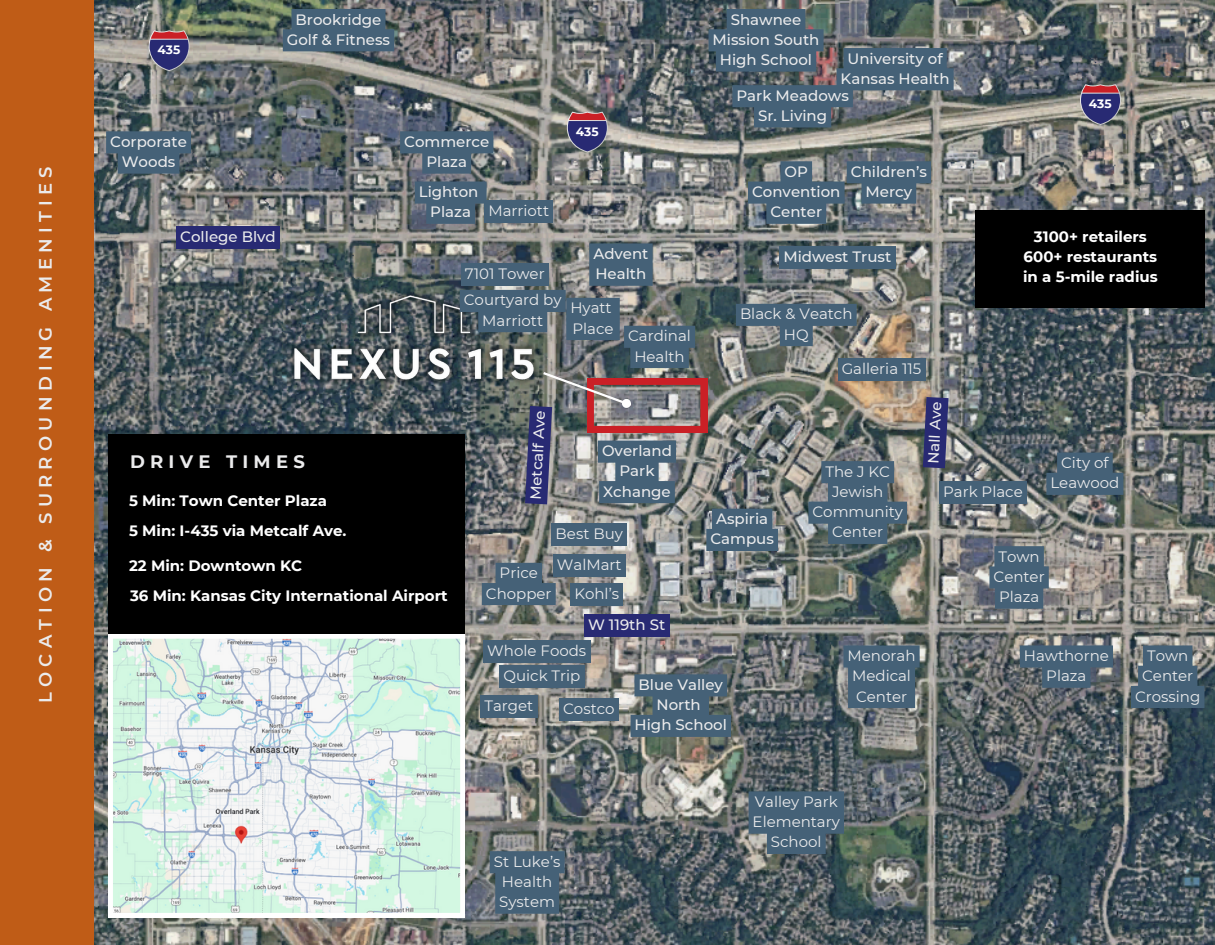
<style>
.page{position:relative;width:1215px;height:945px;background:#fff}
.page>*{position:absolute;margin:0;border:0;box-sizing:border-box;transform-origin:0 0}
.t1{font:600 18px "Montserrat";letter-spacing:.29em;color:#ebebec}
.t2{font:700 18px "Montserrat";letter-spacing:.29em;color:#ebebec}
.t3{font:15px/20.2px "Montserrat";color:#ebebec;text-align:center}
.t4{font:500 15px/20.2px "Montserrat";color:#ebebec;text-align:center}
.t5{font:700 15px/20.2px "Montserrat";color:#fff;text-align:center}
.t6{font:700 12.15px "Montserrat";color:#fff}
</style>
<div class="page">
<div style="left:0;top:0;width:94px;height:945px;background:#bf5c17"></div>
<img style="left:94px;top:0;width:1121px;height:945px">
<svg style="left:108px;top:634px;width:357px;height:283px"></svg>
<svg style="left:567px;top:112px;width:41px;height:40px;background:#59456f"></svg>
<svg style="left:1080px;top:84px;width:41px;height:41px;background:#5d4971"></svg>
<svg style="left:149px;top:30px;width:41px;height:41px;background:#604b73"></svg>
<div style="left:108px;top:435px;width:357px;height:199px;background:#000"></div>
<div style="left:976px;top:210px;width:229px;height:98px;background:#000"></div>
<img style="left:268px;top:286px;width:192px;height:103px">
<div style="left:838px;top:359px;width:88px;height:22px;background:#456177"></div>
<svg style="left:631px;top:674px;width:100px;height:63px;background:#4b6475"></svg>
<svg style="left:749px;top:791px;width:95px;height:63px;background:#4a6476"></svg>
<svg style="left:844px;top:645px;width:76px;height:63px;background:#4a6478"></svg>
<svg style="left:1020px;top:645px;width:93px;height:43px;background:#4e6475"></svg>
<svg style="left:1131px;top:645px;width:73px;height:63px;background:#4e6677"></svg>
<svg style="left:989px;top:546px;width:60px;height:63px;background:#4c6478"></svg>
<div style="left:939px;top:481px;width:88px;height:22px;background:#456177"></div>
<svg style="left:1046px;top:453px;width:77px;height:42px;background:#476073"></svg>
<svg style="left:709px;top:9px;width:245px;height:118px;background:#546570"></svg>
<svg style="left:106px;top:131px;width:85px;height:43px;background:#466073"></svg>
<svg style="left:283px;top:9px;width:111px;height:42px;background:#466174"></svg>
<svg style="left:400px;top:131px;width:93px;height:43px;background:#506677"></svg>
<svg style="left:415px;top:182px;width:72px;height:42px;background:#4a6377"></svg>
<div style="left:176px;top:226px;width:104px;height:22px;background:#282a73"></div>
<div style="left:584px;top:615px;width:85px;height:22px;background:#282a73"></div>
<svg style="left:923px;top:397px;width:26px;height:71px;background:#393a75"></svg>
<div style="left:484px;top:201px;width:69px;height:22px;background:#456177"></div>
<svg style="left:460px;top:243px;width:447px;height:308px;background:#6e7478"></svg>
<svg style="left:490px;top:851px;width:75px;height:63px;background:#486276"></svg>
<div style="left:552px;top:523px;width:75px;height:22px;background:#456177"></div>
<div style="left:553px;top:555px;width:73px;height:22px;background:#456177"></div>
<div style="left:570px;top:583px;width:53px;height:22px;background:#456177"></div>
<svg style="left:482px;top:563px;width:74px;height:42px;background:#4f6679"></svg>
<div style="left:483px;top:641px;width:107px;height:22px;background:#456177"></div>
<div style="left:499px;top:666px;width:86px;height:22px;background:#456177"></div>
<div style="left:480px;top:695px;width:57px;height:22px;background:#456177"></div>
<div style="left:559px;top:699px;width:60px;height:22px;background:#456177"></div>
<svg style="left:748px;top:161px;width:183px;height:63px;background:#5a6c7a"></svg>
<h2 class="t1" style="left:34px;top:703px;width:538px;rotate:-90deg">LOCATION &amp; SURROUNDING AMENITIES</h2>
<h2 class="t6" style="left:158px;top:43px;width:24px">435</h2>
<p class="t4" style="left:287px;top:9px;width:105px">Brookridge<br>Golf &amp; Fitness</p>
<p class="t4" style="left:110px;top:131px;width:78px">Corporate<br>Woods</p>
<p class="t4" style="left:180px;top:226px;width:97px">College Blvd</p>
<p class="t4" style="left:404px;top:131px;width:87px">Commerce<br>Plaza</p>
<h2 class="t4" style="left:419px;top:182px;width:61px">Lighton<br>Plaza</h2>
<h2 class="t3" style="left:488px;top:201px;width:62px">Marriott</h2>
<h1 class="t6" style="left:576px;top:124px;width:24px">435</h1>
<p class="t4" style="left:713px;top:9px;width:108px">Shawnee<br>Mission South<br>High School</p>
<p class="t4" style="left:736px;top:85px;width:114px">Park Meadows<br>Sr. Living</p>
<p class="t4" style="left:841px;top:48px;width:110px">University of<br>Kansas Health</p>
<h2 class="t4" style="left:752px;top:161px;width:90px">OP<br>Convention<br>Center</h2>
<p class="t4" style="left:851px;top:161px;width:78px">Children’s<br>Mercy</p>
<h2 class="t3" style="left:465px;top:264px;width:81px">7101 Tower</h2>
<p class="t3" style="left:464px;top:290px;width:99px">Courtyard by<br>Marriott</p>
<h2 class="t4" style="left:593px;top:243px;width:57px;text-align:left">Advent<br>Health</h2>
<h2 class="t4" style="left:783px;top:246px;width:109px">Midwest Trust</h2>
<p class="t3" style="left:570px;top:298px;width:43px">Hyatt</p>
<p class="t3" style="left:572px;top:318px;width:43px">Place</p>
<h2 class="t3" style="left:628px;top:326px;width:64px">Cardinal<br>Health</h2>
<p class="t3" style="left:740px;top:304px;width:114px">Black &amp; Veatch<br>HQ</p>
<h2 class="t3" style="left:842px;top:359px;width:81px">Galleria 115</h2>
<p class="t6" style="left:1089px;top:96px;width:24px">435</p>
<h2 class="t5" style="left:1023px;top:226px;width:136px">3100+ retailers<br>600+ restaurants in a 5-mile radius</h2>
<h1 class="t2" style="left:130px;top:451px;width:176px">DRIVE TIMES</h1>
<h2 class="t5" style="left:129px;top:490px;width:199px">5 Min: Town Center Plaza</h2>
<h2 class="t5" style="left:129px;top:521px;width:219px">5 Min: I-435 via Metcalf Ave.</h2>
<h2 class="t5" style="left:129px;top:556px;width:175px">22 Min: Downtown KC</h2>
<h2 class="t5" style="left:130px;top:585px;width:319px">36 Min: Kansas City International Airport</h2>
<p class="t4" style="left:525px;top:499px;width:91px;rotate:-87deg">Metcalf Ave</p>
<h2 class="t4" style="left:602px;top:441px;width:71px">Overland<br>Park<br>Xchange</h2>
<p class="t3" style="left:556px;top:523px;width:69px">Best Buy</p>
<p class="t3" style="left:557px;top:555px;width:66px">WalMart</p>
<h2 class="t3" style="left:574px;top:583px;width:46px">Kohl’s</h2>
<p class="t3" style="left:486px;top:563px;width:67px">Price<br>Chopper</p>
<p class="t4" style="left:588px;top:615px;width:79px">W 119th St</p>
<p class="t4" style="left:710px;top:509px;width:65px">Aspiria<br>Campus</p>
<p class="t3" style="left:487px;top:641px;width:101px">Whole Foods</p>
<p class="t3" style="left:504px;top:666px;width:78px">Quick Trip</p>
<h2 class="t3" style="left:485px;top:695px;width:50px">Target</h2>
<p class="t3" style="left:563px;top:699px;width:53px">Costco</p>
<h2 class="t4" style="left:635px;top:674px;width:94px">Blue Valley<br>North<br>High School</h2>
<h2 class="t3" style="left:825px;top:461px;width:66px">The J KC</h2>
<p class="t3" style="left:812px;top:481px;width:92px">Jewish<br>Community<br>Center</p>
<p class="t4" style="left:923px;top:463px;width:64px;rotate:-87deg">Nall Ave</p>
<p class="t3" style="left:943px;top:481px;width:81px">Park Place</p>
<p class="t3" style="left:1050px;top:453px;width:70px">City of<br>Leawood</p>
<h2 class="t3" style="left:994px;top:546px;width:53px">Town<br>Center</h2>
<p class="t3" style="left:999px;top:587px;width:42px">Plaza</p>
<p class="t3" style="left:848px;top:646px;width:69px">Menorah<br>Medical<br>Center</p>
<h2 class="t3" style="left:1024px;top:646px;width:87px">Hawthorne<br>Plaza</h2>
<h2 class="t3" style="left:1142px;top:646px;width:53px">Town<br>Center</h2>
<h2 class="t3" style="left:1135px;top:686px;width:67px">Crossing</h2>
<p class="t3" style="left:494px;top:851px;width:68px">St Luke’s<br>Health<br>System</p>
<h2 class="t3" style="left:753px;top:791px;width:89px;text-align:left">Valley Park<br>Elementary</h2>
<h2 class="t3" style="left:771px;top:832px;width:52px">School</h2>
</div>
